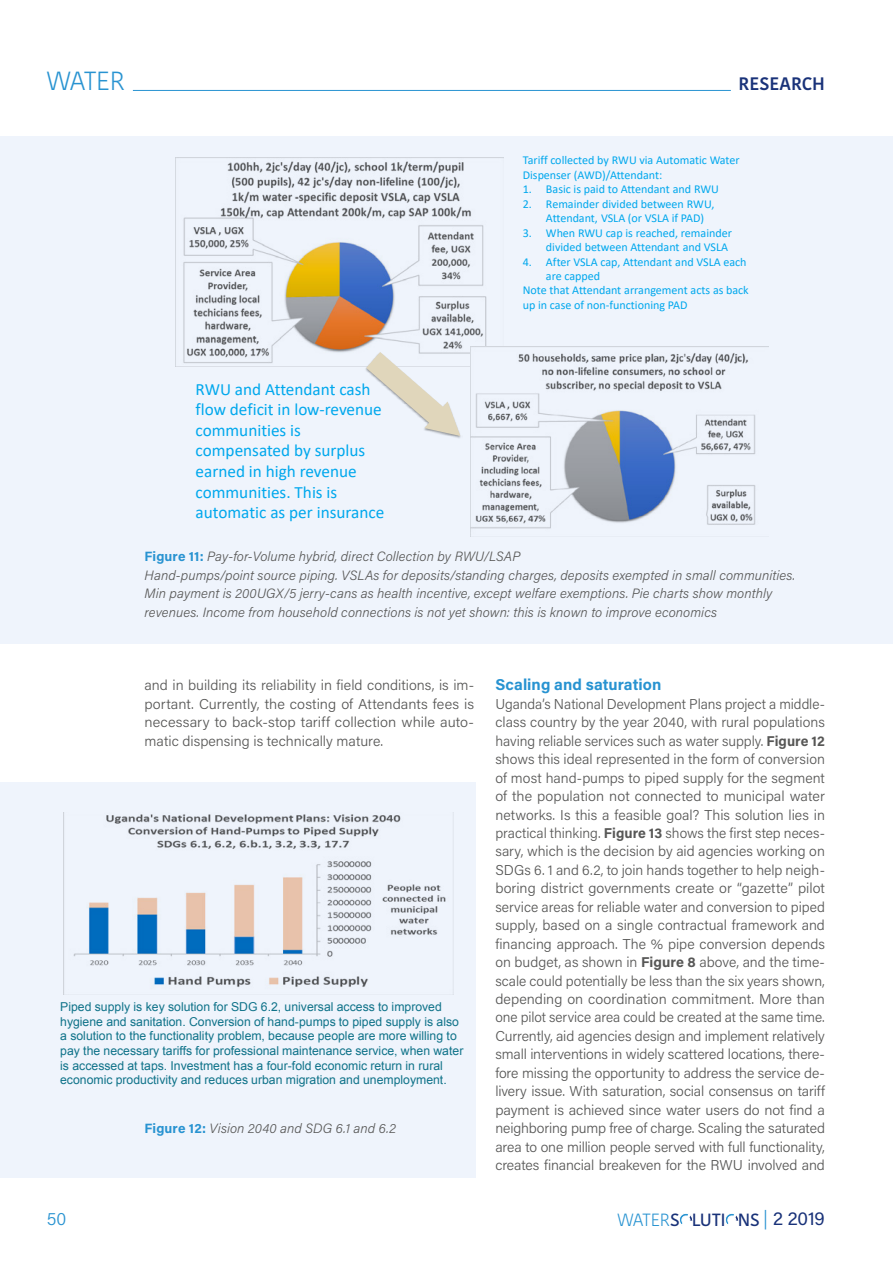
<style>
.page{position:relative;width:893px;height:1263px;background:#fff}
.page>*{position:absolute;margin:0;border:0;box-sizing:border-box;transform-origin:0 0}
.t1{font:300 26.25px "Kohinoor Bangla";letter-spacing:-.01em;color:#2893d1}
.t2{font:600 18px "Kohinoor Bangla";color:#193279}
.t3{font:300 18px "Acumin Pro";color:#2893d1}
.t4{font:500 17.7px "Kohinoor Bangla";color:#193279}
.t5{font:17.25px/20.7px "Calibri";color:#00b0f0}
.WS-Subline_Research{font:700 15.75px "Acumin Pro";color:#2893d1}
.WS_Flow{font:300 14.25px/18.5px "Acumin Pro";letter-spacing:-.005em;color:#575756;text-align:justify}
.WS_Picture_caption{font:italic 300 13.5px/18.5px "Acumin Pro";letter-spacing:.005em;color:#575756}
.t6{font:12.3px/14.7px "Arial";color:#10788b}
.t7{font:12.15px "Calibri";letter-spacing:-.005em;color:#00b0f0}
.t8{font:12px/14.4px "Calibri";color:#00b0f0}
.s1{font-weight:700;font-style:normal;color:#2893d1}
.s2{font-weight:700}
.s3{font-weight:300;color:#2893d1}
.s4{font-weight:400;font-size:18px;color:#2893d1}
.s5{font-family:"Acumin Pro";font-weight:400;font-size:18px}
</style>
<div class="page">
<svg style="left:679px;top:1213px;width:14px;height:11px"></svg>
<svg style="left:725px;top:1213px;width:14px;height:11px"></svg>
<hr style="left:133px;top:90px;width:598px;height:1px;background:#2893d1">
<div style="left:0;top:782px;width:475px;height:396px;background:#eff4fc"></div>
<div style="left:0;top:136px;width:893px;height:507px;background:#eff4fc"></div>
<hr style="left:892px;top:635px;width:1px;height:545px;background:#eff4fc">
<img style="left:63px;top:812px;width:390px;height:183px">
<img style="left:175px;top:157px;width:329px;height:209px">
<img style="left:470px;top:346px;width:298px;height:190px">
<img style="left:363px;top:350px;width:100px;height:88px">
<svg style="left:366px;top:352px;width:94px;height:84px"></svg>
<h1 class="t1" style="left:47px;top:62px;width:80px">WATER</h1>
<p class="t2" style="left:738px;top:69px;width:88px">RESEARCH</p>
<p class="t5" style="left:196px;top:378px;width:190px">RWU and Attendant cash flow deficit in low-revenue communities is compensated by surplus earned in high revenue communities. This is automatic as per insurance</p>
<p class="t8" style="left:523px;top:153px;width:219px">Tariff collected by RWU via Automatic Water<br>Dispenser (AWD)/Attendant:</p>
<p class="t8" style="left:523px;top:182px;width:198px">1. Basic is paid to Attendant and RWU</p>
<p class="t8" style="left:546px;top:196px;width:170px;text-indent:-23px">2. Remainder divided between RWU,<br>Attendant, VSLA (or VSLA if PAD)</p>
<p class="t7" style="left:523px;top:224px;width:211px">3. When RWU cap is reached, remainder</p>
<p class="t8" style="left:546px;top:240px;width:184px">divided between Attendant and VSLA</p>
<p class="t8" style="left:523px;top:254px;width:225px">4. After VSLA cap, Attendant and VSLA each</p>
<p class="t8" style="left:546px;top:268px;width:56px">are capped</p>
<p class="t8" style="left:523px;top:283px;width:228px">Note that Attendant arrangement acts as back</p>
<p class="t8" style="left:523px;top:297px;width:166px">up in case of non-functioning PAD</p>
<p class="WS_Picture_caption" style="left:145px;top:547px;width:377px"><span class="s1">Figure 11:</span> Pay-for-Volume hybrid, direct Collection by RWU/LSAP</p>
<p class="WS_Picture_caption" style="left:145px;top:565px;width:652px">Hand-pumps/point source piping. VSLAs for deposits/standing charges, deposits exempted in small communities.</p>
<p class="WS_Picture_caption" style="left:145px;top:584px;width:629px">Min payment is 200UGX/5 jerry-cans as health incentive, except welfare exemptions. Pie charts show monthly revenues. Income from household connections is not yet shown: this is known to improve economics</p>
<p class="WS_Flow" style="left:145px;top:675px;width:331px">and in building its reliability in field conditions, is im&shy;portant. Currently, the costing of Attendants fees is necessary to back-stop tariff collection while auto&shy;matic dispensing is technically mature.</p>
<p class="WS-Subline_Research" style="left:495px;top:674px;width:168px">Scaling and saturation</p>
<p class="WS_Flow" style="left:495px;top:694px;width:331px">Uganda’s National Development Plans project a middle&shy;class country by the year 2040, with rural populations having reliable services such as water supply. <span class="s2">Figure 12 </span>shows this ideal represented in the form of conversion of most hand-pumps to piped supply for the segment of the population not connected to municipal water networks. Is this a feasible goal? This solution lies in practical thinking. <span class="s2">Figure 13</span> shows the first step neces&shy;sary, which is the decision by aid agencies working on SDGs 6. 1 and 6.2, to join hands together to help neigh&shy;boring district governments create or “gazette” pilot service areas for reliable water and conversion to piped supply, based on a single contractual framework and financing approach. The % pipe conversion depends on budget, as shown in <span class="s2">Figure 8</span> above, and the time&shy;scale could potentially be less than the six years shown, depending on coordination commitment. More than one pilot service area could be created at the same time.</p>
<p class="WS_Flow" style="left:495px;top:1026px;width:331px">Currently, aid agencies design and implement relatively small interventions in widely scattered locations, there&shy;fore missing the opportunity to address the service de&shy;livery issue. With saturation, social consensus on tariff payment is achieved since water users do not find a neighboring pump free of charge. Scaling the saturated area to one million people served with full functionality, creates financial breakeven for the RWU involved and</p>
<p class="t6" style="left:60px;top:999px;width:405px">Piped supply is key solution for SDG 6.2, universal access to improved hygiene and sanitation. Conversion of hand-pumps to piped supply is also a solution to the functionality problem, because people are more willing to pay the necessary tariffs for professional maintenance service, when water is accessed at taps. Investment has a four-fold economic return in rural economic productivity and reduces urban migration and unemployment.</p>
<p class="WS_Picture_caption" style="left:145px;top:1119px;width:253px"><span class="s1">Figure 12:</span> Vision 2040 and SDG 6.1 and 6.2</p>
<p class="t3" style="left:47px;top:1207px;width:21px">50</p>
<p class="t4" style="left:617px;top:1205px;width:209px"><span class="s3">WATER</span>S LUTI NS <span class="s4">|</span> <span class="s5">2 2019</span></p>
</div>
